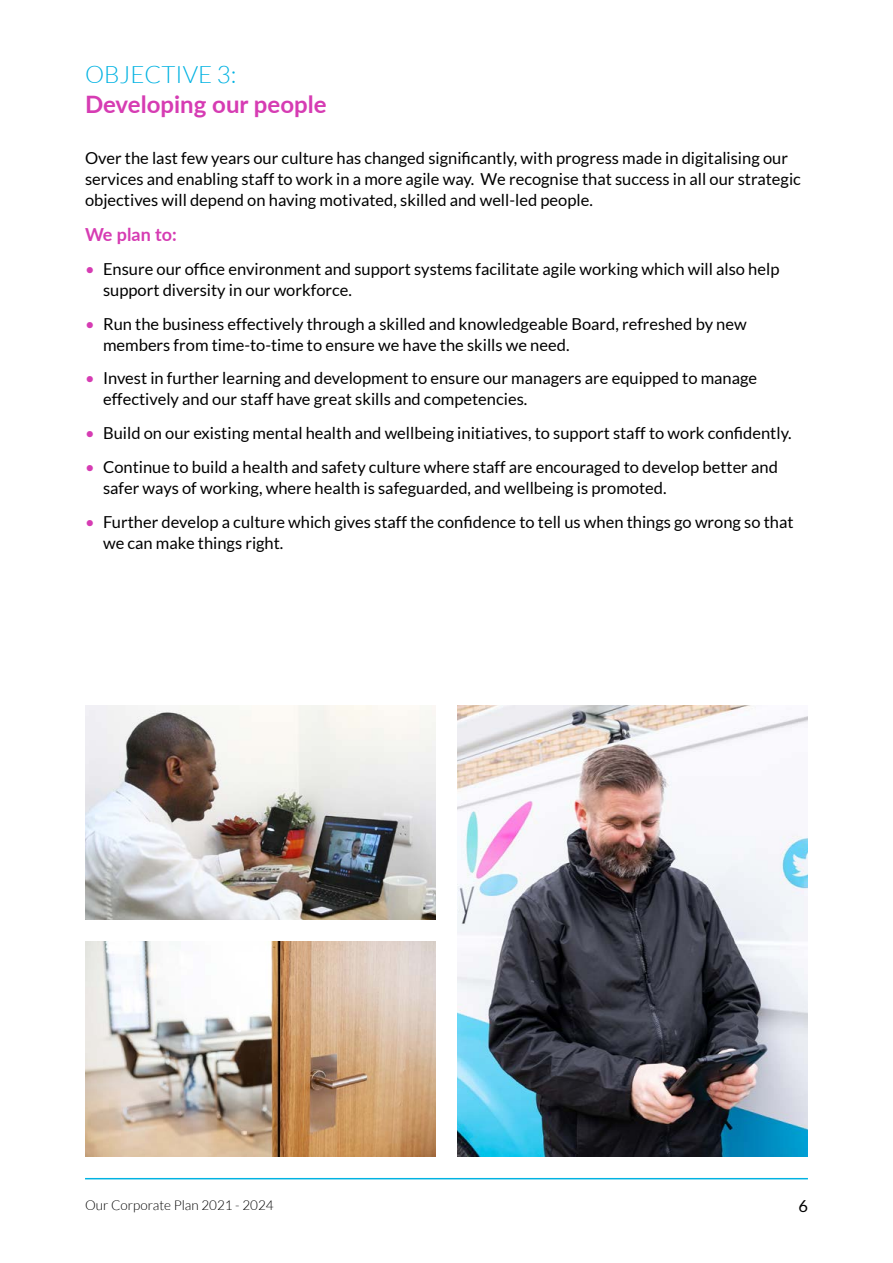
<style>
.page{position:relative;width:893px;height:1263px;background:#fff}
.page>*{position:absolute;margin:0;border:0;box-sizing:border-box;transform-origin:0 0}
.t1{font:700 24px "Lato";color:#d63cb3}
.t2{font:300 24px "Lato";color:#00b2e2}
.t3{font:700 18px "Lato";color:#d63cb3}
.t4{font:16.5px/21px "Lato";color:#000}
.t5{font:300 13.5px "Lato";color:#000}
.s1{color:#d63cb3}
</style>
<div class="page">
<hr style="left:85px;top:1178px;width:723px;height:1px;background:#00b2e2">
<img style="left:457px;top:706px;width:351px;height:451px">
<img style="left:85px;top:941px;width:351px;height:216px">
<img style="left:85px;top:706px;width:351px;height:213px">
<h1 class="t2" style="left:85px;top:62px;width:153px">OBJECTIVE 3:</h1>
<h1 class="t1" style="left:85px;top:87px;width:243px">Developing our people</h1>
<p class="t4" style="left:85px;top:147px;width:717px">Over the last few years our culture has changed significantly, with progress made in digitalising our services and enabling staff to work in a more agile way. We recognise that success in all our strategic objectives will depend on having motivated, skilled and well-led people.</p>
<p class="t3" style="left:85px;top:221px;width:93px">We plan to:</p>
<p class="t4" style="left:103px;top:258px;width:678px;text-indent:-18px"><span class="s1">•</span> Ensure our office environment and support systems facilitate agile working which will also help support diversity in our workforce.</p>
<p class="t4" style="left:103px;top:313px;width:645px;text-indent:-18px"><span class="s1">•</span> Run the business effectively through a skilled and knowledgeable Board, refreshed by new members from time-to-time to ensure we have the skills we need.</p>
<p class="t4" style="left:103px;top:368px;width:656px;text-indent:-18px"><span class="s1">•</span> Invest in further learning and development to ensure our managers are equipped to manage effectively and our staff have great skills and competencies.</p>
<p class="t4" style="left:85px;top:423px;width:708px"><span class="s1">•</span> Build on our existing mental health and wellbeing initiatives, to support staff to work confidently.</p>
<p class="t4" style="left:103px;top:456px;width:676px;text-indent:-18px"><span class="s1">•</span> Continue to build a health and safety culture where staff are encouraged to develop better and safer ways of working, where health is safeguarded, and wellbeing is promoted.</p>
<p class="t4" style="left:103px;top:511px;width:692px;text-indent:-18px"><span class="s1">•</span> Further develop a culture which gives staff the confidence to tell us when things go wrong so that we can make things right.</p>
<p class="t5" style="left:85px;top:1198px;width:190px">Our Corporate Plan 2021 - 2024</p>
<p class="t4" style="left:798px;top:1196px;width:11px">6</p>
</div>
